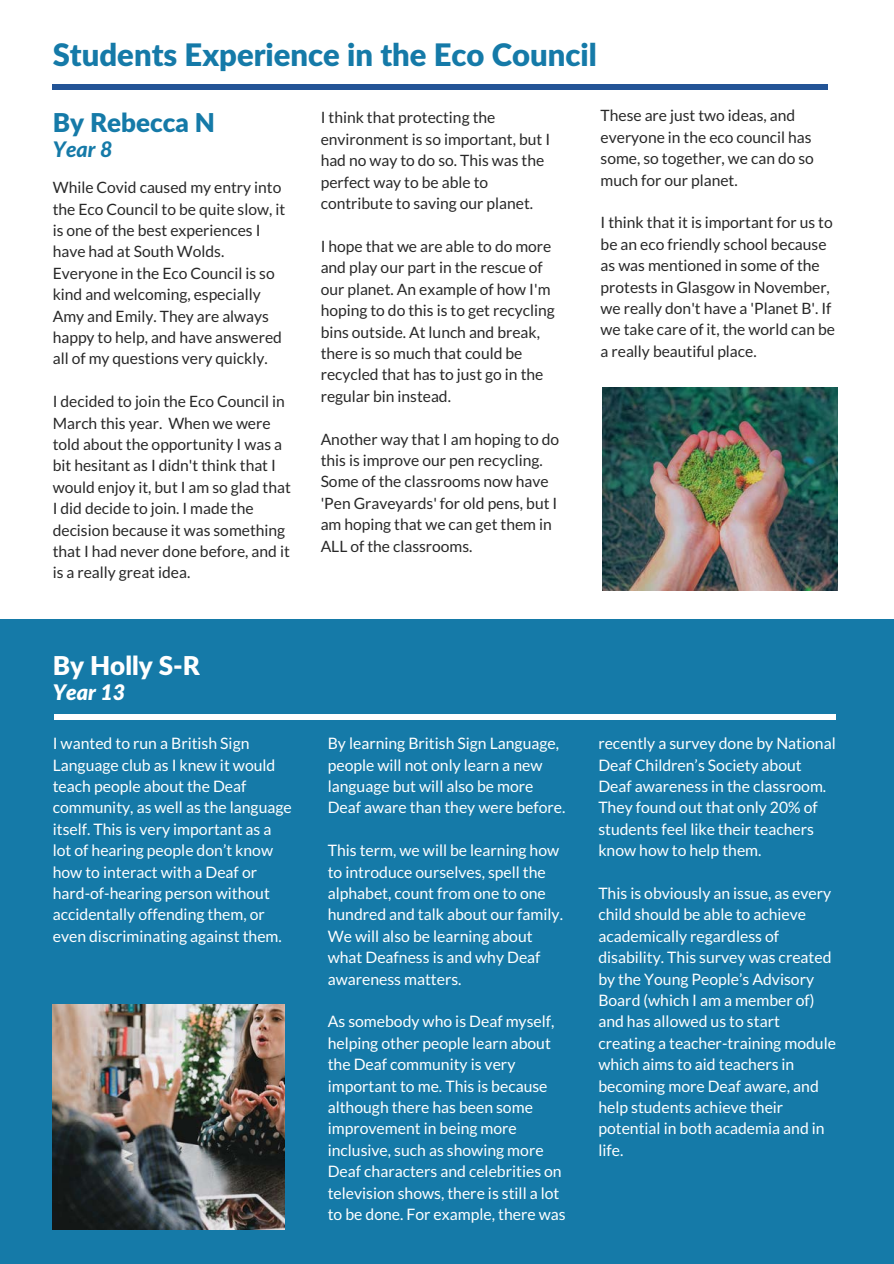
<style>
.page{position:relative;width:894px;height:1264px;background:#fff}
.page>*{position:absolute;margin:0;border:0;box-sizing:border-box;transform-origin:0 0}
.t1{font:900 31.05px "Lato Latin";color:#157aa8}
.t2{font:900 25.95px "Lato Latin";color:#157aa8}
.t3{font:900 25.95px "Lato Latin";color:#fff}
.t4{font:italic 900 21.45px "Lato";color:#fff}
.t5{font:italic 800 21.45px "Lato";color:#157aa8}
.t6{font:15.75px/21.5px "Lato";color:#fff}
.t7{font:15.6px/21.5px "Lato";color:#282828}
</style>
<div class="page">
<div style="left:0;top:619px;width:893px;height:644px;background:#157aa8"></div>
<img style="left:53px;top:1004px;width:232px;height:225px">
<img style="left:602px;top:387px;width:235px;height:203px">
<div style="left:53px;top:84px;width:774px;height:5px;background:#235496"></div>
<div style="left:54px;top:714px;width:781px;height:6px;background:#fff"></div>
<p class="t1" style="left:53px;top:41px;width:545px">Students Experience in the Eco Council</p>
<p class="t2" style="left:53px;top:111px;width:164px">By Rebecca N</p>
<p class="t5" style="left:53px;top:140px;width:61px">Year 8</p>
<p class="t7" style="left:53px;top:176px;width:234px">While Covid caused my entry into the Eco Council to be quite slow, it is one of the best experiences I have had at South Wolds.<br>Everyone in the Eco Council is so kind and welcoming, especially<br>Amy and Emily. They are always happy to help, and have answered all of my questions very quickly.</p>
<p class="t7" style="left:53px;top:390px;width:239px">I decided to join the Eco Council in<br>March this year. When we were told about the opportunity I was a bit hesitant as I didn't think that I would enjoy it, but I am so glad that<br>I did decide to join. I made the decision because it was something that I had never done before, and it is a really great idea.</p>
<p class="t7" style="left:320px;top:107px;width:231px">I think that protecting the environment is so important, but I had no way to do so. This was the perfect way to be able to contribute to saving our planet.</p>
<p class="t7" style="left:320px;top:235px;width:235px">I hope that we are able to do more and play our part in the rescue of our planet. An example of how I'm hoping to do this is to get recycling bins outside. At lunch and break, there is so much that could be recycled that has to just go in the regular bin instead.</p>
<p class="t7" style="left:320px;top:428px;width:240px">Another way that I am hoping to do this is improve our pen recycling.<br>Some of the classrooms now have 'Pen Graveyards' for old pens, but I am hoping that we can get them in<br>ALL of the classrooms.</p>
<p class="t3" style="left:53px;top:654px;width:149px">By Holly S-R</p>
<p class="t4" style="left:53px;top:683px;width:74px">Year 13</p>
<p class="t6" style="left:53px;top:732px;width:240px">I wanted to run a British Sign<br>Language club as I knew it would teach people about the Deaf community, as well as the language itself. This is very important as a lot of hearing people don’t know how to interact with a Deaf or hard-of-hearing person without accidentally offending them, or even discriminating against them.</p>
<p class="t6" style="left:327px;top:732px;width:239px">By learning British Sign Language, people will not only learn a new language but will also be more<br>Deaf aware than they were before.</p>
<p class="t6" style="left:327px;top:839px;width:237px">This term, we will be learning how to introduce ourselves, spell the alphabet, count from one to one hundred and talk about our family.<br>We will also be learning about what Deafness is and why Deaf awareness matters.</p>
<p class="t6" style="left:327px;top:1010px;width:239px">As somebody who is Deaf myself, helping other people learn about the Deaf community is very important to me. This is because although there has been some improvement in being more inclusive, such as showing more<br>Deaf characters and celebrities on television shows, there is still a lot to be done. For example, there was</p>
<p class="t7" style="left:600px;top:104px;width:215px">These are just two ideas, and everyone in the eco council has some, so together, we can do so much for our planet.</p>
<p class="t7" style="left:600px;top:211px;width:236px">I think that it is important for us to be an eco friendly school because as was mentioned in some of the protests in Glasgow in November, we really don't have a 'Planet B'. If we take care of it, the world can be a really beautiful place.</p>
<p class="t6" style="left:598px;top:732px;width:239px">recently a survey done by National<br>Deaf Children’s Society about<br>Deaf awareness in the classroom.<br>They found out that only 20% of students feel like their teachers know how to help them.</p>
<p class="t6" style="left:598px;top:882px;width:239px">This is obviously an issue, as every child should be able to achieve academically regardless of disability. This survey was created by the Young People’s Advisory<br>Board (which I am a member of) and has allowed us to start creating a teacher-training module which aims to aid teachers in becoming more Deaf aware, and help students achieve their potential in both academia and in life.</p>
</div>
